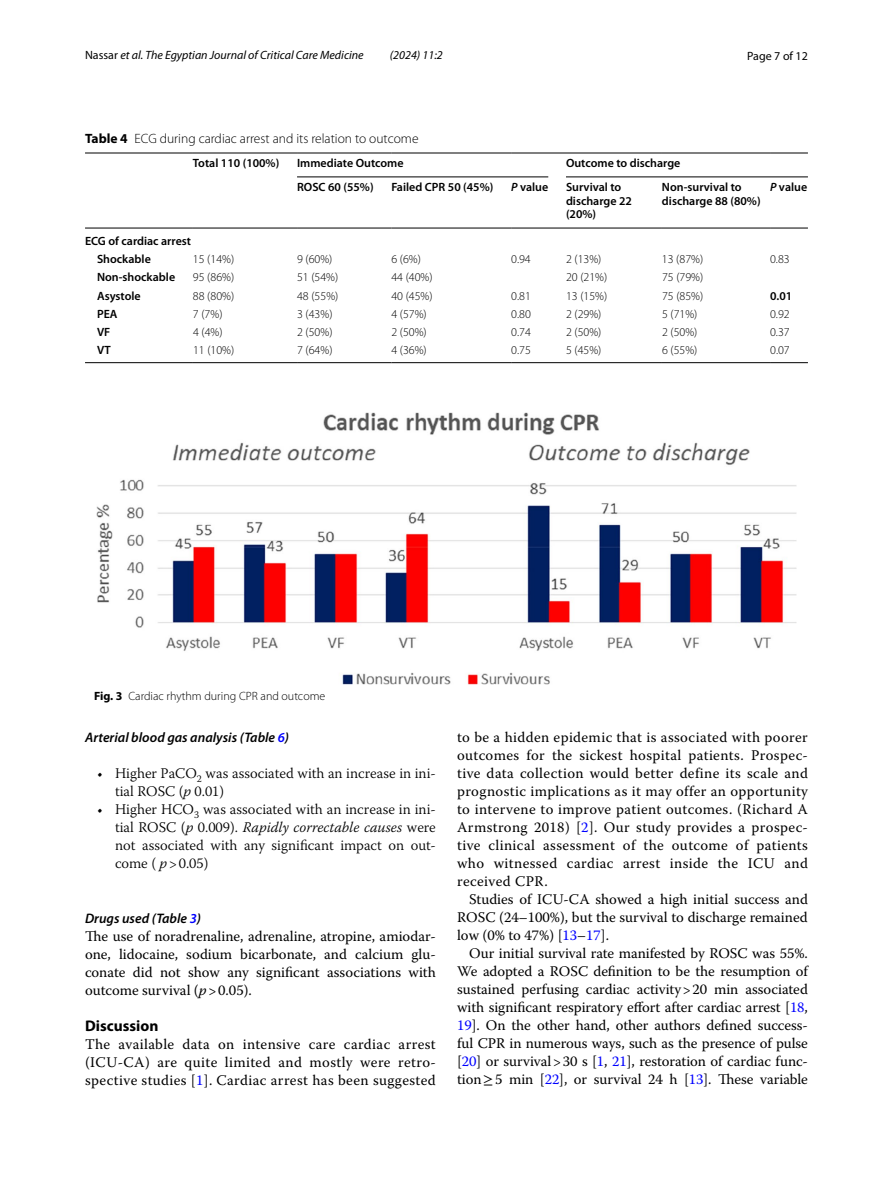
<style>
.page{position:relative;width:893px;height:1187px;background:#fff}
.page>*{position:absolute;margin:0;border:0;box-sizing:border-box;transform-origin:0 0}
.t1{font:700 15.45px "Myriad Pro";color:#000}
.t2{font:14.7px/18px "Warnock Pro";letter-spacing:.005em;color:#000;text-align:justify}
.t3{font:300 14.7px/18px "Warnock Pro";color:#000}
.t4{font:italic 600 13.8px "Myriad Pro";color:#000}
.t5{font:300 13.5px "Myriad Pro";color:#000}
.t6{font:300 12px "Myriad Pro";color:#000}
.t7{font:600 12px/13.5px "Myriad Pro";color:#000}
.t8{font:italic 12px "Myriad Pro";color:#000}
.t9{font:12px "Myriad Pro";color:#000}
.s1{font-style:normal}
.s2{font-weight:700}
.s3{font-style:italic}
.s4{color:#00f}
.s5{font-family:"STIX"}
</style>
<div class="page">
<hr style="left:85px;top:153px;width:108px;height:1px;background:#000">
<hr style="left:85px;top:228px;width:108px;height:1px;background:#000">
<hr style="left:193px;top:153px;width:104px;height:1px;background:#000">
<hr style="left:193px;top:228px;width:104px;height:1px;background:#000">
<hr style="left:297px;top:153px;width:94px;height:1px;background:#000">
<hr style="left:391px;top:153px;width:120px;height:1px;background:#000">
<hr style="left:511px;top:153px;width:55px;height:1px;background:#000">
<hr style="left:566px;top:153px;width:96px;height:1px;background:#000">
<hr style="left:662px;top:153px;width:108px;height:1px;background:#000">
<hr style="left:770px;top:153px;width:38px;height:1px;background:#000">
<hr style="left:297px;top:228px;width:94px;height:1px;background:#000">
<hr style="left:391px;top:228px;width:120px;height:1px;background:#000">
<hr style="left:511px;top:228px;width:55px;height:1px;background:#000">
<hr style="left:566px;top:228px;width:96px;height:1px;background:#000">
<hr style="left:662px;top:228px;width:108px;height:1px;background:#000">
<hr style="left:770px;top:228px;width:38px;height:1px;background:#000">
<hr style="left:85px;top:362px;width:108px;height:1px;background:#000">
<hr style="left:193px;top:362px;width:104px;height:1px;background:#000">
<hr style="left:297px;top:362px;width:94px;height:1px;background:#000">
<hr style="left:391px;top:362px;width:120px;height:1px;background:#000">
<hr style="left:511px;top:362px;width:55px;height:1px;background:#000">
<hr style="left:566px;top:362px;width:96px;height:1px;background:#000">
<hr style="left:662px;top:362px;width:108px;height:1px;background:#000">
<hr style="left:770px;top:362px;width:38px;height:1px;background:#000">
<hr style="left:297px;top:177px;width:251px;height:1px;background:#000">
<hr style="left:566px;top:177px;width:242px;height:1px;background:#000">
<img style="left:96px;top:413px;width:701px;height:271px">
<p class="t8" style="left:85px;top:48px;width:280px"><span class="s1">Nassar</span> et al. The Egyptian Journal of Critical Care Medicine</p>
<p class="t8" style="left:390px;top:48px;width:54px">(2024) 11:2</p>
<p class="t9" style="left:747px;top:48px;width:62px">Page 7 of 12</p>
<p class="t5" style="left:85px;top:131px;width:335px"><span class="s2">Table 4</span> ECG during cardiac arrest and its relation to outcome</p>
<p class="t7" style="left:193px;top:156px;width:88px">Total 110 (100%)</p>
<p class="t7" style="left:297px;top:156px;width:108px">Immediate Outcome</p>
<p class="t7" style="left:566px;top:156px;width:116px">Outcome to discharge</p>
<p class="t7" style="left:297px;top:180px;width:78px">ROSC 60 (55%)</p>
<p class="t7" style="left:391px;top:180px;width:104px">Failed CPR 50 (45%)</p>
<p class="t7" style="left:511px;top:180px;width:39px"><span class="s3">P</span> value</p>
<p class="t7" style="left:566px;top:180px;width:67px">Survival to discharge 22 (20%)</p>
<p class="t7" style="left:662px;top:180px;width:100px">Non-survival to discharge 88 (80%)</p>
<p class="t7" style="left:770px;top:180px;width:39px"><span class="s3">P</span> value</p>
<p class="t7" style="left:97px;top:232px;width:96px;line-height:18.1px;text-indent:-12px">ECG of cardiac arrest<br>Shockable</p>
<p class="t6" style="left:193px;top:252px;width:43px">15 (14%)</p>
<p class="t6" style="left:297px;top:252px;width:37px">9 (60%)</p>
<p class="t6" style="left:391px;top:252px;width:31px">6 (6%)</p>
<p class="t6" style="left:511px;top:252px;width:21px">0.94</p>
<p class="t6" style="left:566px;top:252px;width:37px">2 (13%)</p>
<p class="t6" style="left:662px;top:252px;width:43px">13 (87%)</p>
<p class="t6" style="left:770px;top:252px;width:21px">0.83</p>
<p class="t7" style="left:97px;top:270px;width:80px">Non-shockable</p>
<p class="t6" style="left:193px;top:271px;width:43px">95 (86%)</p>
<p class="t6" style="left:297px;top:271px;width:43px">51 (54%)</p>
<p class="t6" style="left:391px;top:271px;width:43px">44 (40%)</p>
<p class="t6" style="left:566px;top:271px;width:43px">20 (21%)</p>
<p class="t6" style="left:662px;top:271px;width:43px">75 (79%)</p>
<p class="t7" style="left:97px;top:288px;width:45px">Asystole</p>
<p class="t6" style="left:193px;top:289px;width:43px">88 (80%)</p>
<p class="t6" style="left:297px;top:289px;width:43px">48 (55%)</p>
<p class="t6" style="left:391px;top:289px;width:43px">40 (45%)</p>
<p class="t6" style="left:511px;top:289px;width:21px">0.81</p>
<p class="t6" style="left:566px;top:289px;width:43px">13 (15%)</p>
<p class="t6" style="left:662px;top:289px;width:43px">75 (85%)</p>
<p class="t7" style="left:770px;top:288px;width:24px">0.01</p>
<p class="t7" style="left:97px;top:306px;width:22px">PEA</p>
<p class="t6" style="left:193px;top:307px;width:31px">7 (7%)</p>
<p class="t6" style="left:297px;top:307px;width:37px">3 (43%)</p>
<p class="t6" style="left:391px;top:307px;width:37px">4 (57%)</p>
<p class="t6" style="left:511px;top:307px;width:21px">0.80</p>
<p class="t6" style="left:566px;top:307px;width:37px">2 (29%)</p>
<p class="t6" style="left:662px;top:307px;width:37px">5 (71%)</p>
<p class="t6" style="left:770px;top:307px;width:21px">0.92</p>
<p class="t7" style="left:97px;top:325px;width:15px">VF</p>
<p class="t6" style="left:193px;top:325px;width:31px">4 (4%)</p>
<p class="t6" style="left:297px;top:325px;width:37px">2 (50%)</p>
<p class="t6" style="left:391px;top:325px;width:37px">2 (50%)</p>
<p class="t6" style="left:511px;top:325px;width:21px">0.74</p>
<p class="t6" style="left:566px;top:325px;width:37px">2 (50%)</p>
<p class="t6" style="left:662px;top:325px;width:37px">2 (50%)</p>
<p class="t6" style="left:770px;top:325px;width:21px">0.37</p>
<p class="t7" style="left:97px;top:343px;width:15px">VT</p>
<p class="t6" style="left:193px;top:343px;width:43px">11 (10%)</p>
<p class="t6" style="left:297px;top:343px;width:37px">7 (64%)</p>
<p class="t6" style="left:391px;top:343px;width:37px">4 (36%)</p>
<p class="t6" style="left:511px;top:343px;width:21px">0.75</p>
<p class="t6" style="left:566px;top:343px;width:37px">5 (45%)</p>
<p class="t6" style="left:662px;top:343px;width:37px">6 (55%)</p>
<p class="t6" style="left:770px;top:343px;width:21px">0.07</p>
<p class="t6" style="left:94px;top:689px;width:233px"><span class="s2">Fig. 3</span> Cardiac rhythm during CPR and outcome</p>
<p class="t4" style="left:85px;top:728px;width:206px">Arterial blood gas analysis (Table <span class="s4">6</span>)</p>
<p class="t3" style="left:115px;top:764px;width:322px;text-indent:-18px">• Higher PaCO<sub>2</sub> was associated with an increase in ini&shy;tial ROSC (<span class="s3">p</span> 0.01)</p>
<p class="t3" style="left:115px;top:800px;width:322px;text-align:justify;text-indent:-18px">• Higher HCO<sub>3</sub> was associated with an increase in ini&shy;tial ROSC (<span class="s3">p</span> 0.009). <span class="s3">Rapidly correctable causes</span> were not associated with any significant impact on out&shy;come ( <span class="s3">p</span>&gt;0.05)</p>
<p class="t4" style="left:85px;top:909px;width:118px">Drugs used (Table <span class="s4">3</span>)</p>
<p class="t2" style="left:85px;top:927px;width:352px">The use of noradrenaline, adrenaline, atropine, amiodar&shy;one, lidocaine, sodium bicarbonate, and calcium glu&shy;conate did not show any significant associations with outcome survival (<span class="s3">p</span>&gt;0.05).</p>
<p class="t1" style="left:85px;top:1015px;width:75px">Discussion</p>
<p class="t2" style="left:85px;top:1035px;width:352px">The available data on intensive care cardiac arrest (ICU-CA) are quite limited and mostly were retro&shy;spective studies [<span class="s4">1</span>]. Cardiac arrest has been suggested</p>
<p class="t2" style="left:457px;top:727px;width:352px">to be a hidden epidemic that is associated with poorer outcomes for the sickest hospital patients. Prospec&shy;tive data collection would better define its scale and prognostic implications as it may offer an opportunity to intervene to improve patient outcomes. (Richard A Armstrong 2018) [<span class="s4">2</span>]. Our study provides a prospec&shy;tive clinical assessment of the outcome of patients who witnessed cardiac arrest inside the ICU and received CPR.</p>
<p class="t2" style="left:457px;top:889px;width:352px;text-indent:12px">Studies of ICU-CA showed a high initial success and ROSC (24–100%), but the survival to discharge remained low (0% to 47%) [<span class="s4">13</span>–<span class="s4">17</span>].</p>
<p class="t2" style="left:457px;top:943px;width:352px;text-indent:12px">Our initial survival rate manifested by ROSC was 55%.<br>We adopted a ROSC definition to be the resumption of sustained perfusing cardiac activity&gt;20 min associated with significant respiratory effort after cardiac arrest [<span class="s4">18</span>, <span class="s4">19</span>]. On the other hand, other authors defined success&shy;ful CPR in numerous ways, such as the presence of pulse [<span class="s4">20</span>] or survival&gt;30 s [<span class="s4">1</span>, <span class="s4">21</span>], restoration of cardiac func&shy;tion<span class="s5">≥</span>5 min [<span class="s4">22</span>], or survival 24 h [<span class="s4">13</span>]. These variable</p>
</div>
